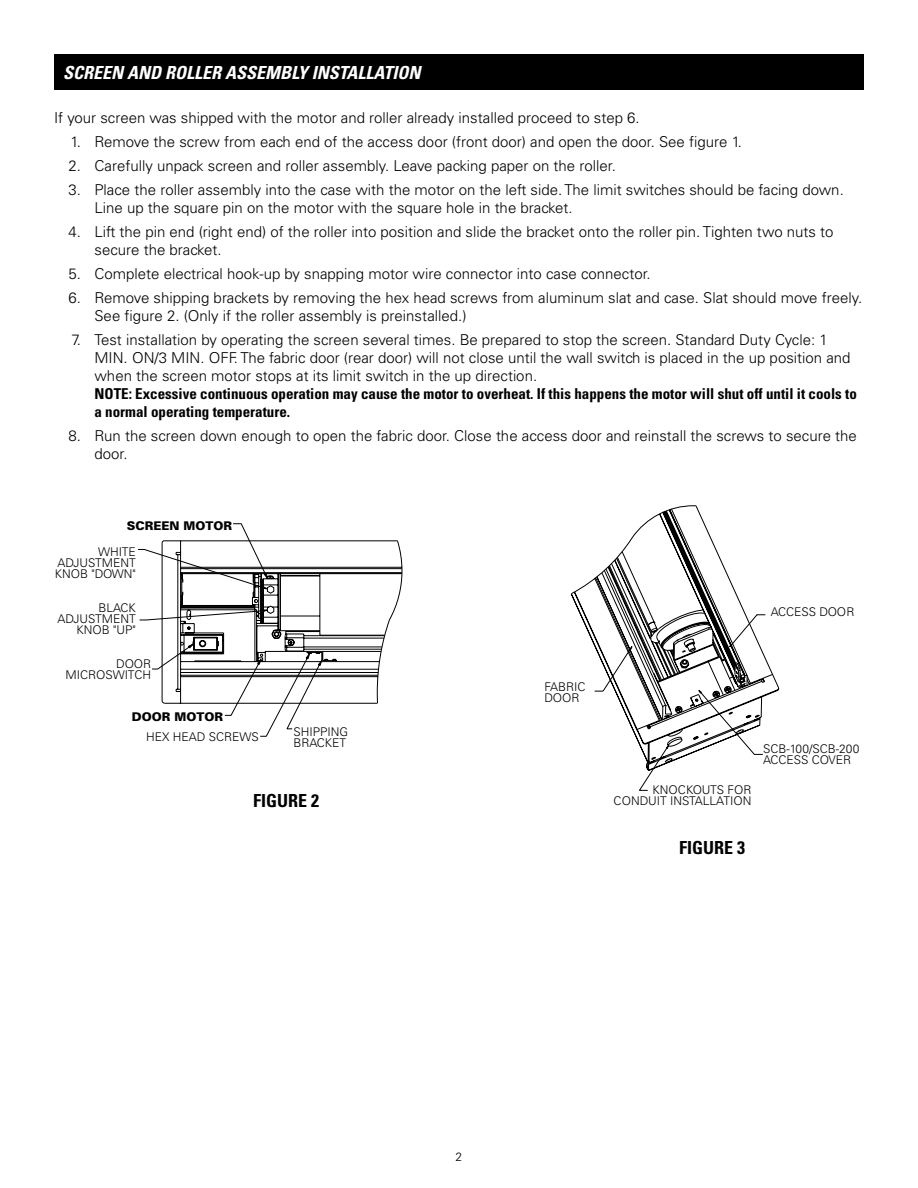
<style>
.page{position:relative;width:918px;height:1188px;background:#fff}
.page>*{position:absolute;margin:0;border:0;box-sizing:border-box;transform-origin:0 0}
.t1{font:italic 700 condensed 18px "Univers";color:#fff}
.t2{font:700 condensed 18px "Univers";color:#000}
.t3{font:300 15px/18px "Univers";color:#000}
.t4{font:700 condensed 15px/18px "Univers";color:#000}
.t5{font:300 12px/11.2px "Univers";color:#000}
.t6{font:900 12px "Univers";color:#000}
</style>
<div class="page">
<div style="left:54px;top:54px;width:810px;height:36px;background:#000"></div>
<svg style="left:138px;top:523px;width:264px;height:214px"></svg>
<svg style="left:571px;top:506px;width:208px;height:285px"></svg>
<p class="t1" style="left:63px;top:62px;width:359px">SCREEN AND ROLLER ASSEMBLY INSTALLATION</p>
<p class="t3" style="left:54px;top:108px;width:587px">If your screen was shipped with the motor and roller already installed proceed to step 6.</p>
<p class="t3" style="left:71px;top:132px;width:673px">1. Remove the screw from each end of the access door (front door) and open the door. See figure 1.</p>
<p class="t3" style="left:68px;top:156px;width:549px">2. Carefully unpack screen and roller assembly. Leave packing paper on the roller.</p>
<p class="t3" style="left:94px;top:180px;width:751px;text-indent:-26px">3. Place the roller assembly into the case with the motor on the left side. The limit switches should be facing down.<br>Line up the square pin on the motor with the square hole in the bracket.</p>
<p class="t3" style="left:95px;top:222px;width:741px;text-indent:-26px">4. Lift the pin end (right end) of the roller into position and slide the bracket onto the roller pin. Tighten two nuts to secure the bracket.</p>
<p class="t3" style="left:68px;top:264px;width:584px">5. Complete electrical hook-up by snapping motor wire connector into case connector.</p>
<p class="t3" style="left:95px;top:288px;width:769px;text-indent:-26px">6. Remove shipping brackets by removing the hex head screws from aluminum slat and case. Slat should move freely.<br>See figure 2. (Only if the roller assembly is preinstalled.)</p>
<p class="t3" style="left:95px;top:330px;width:758px;text-indent:-23px">7. Test installation by operating the screen several times. Be prepared to stop the screen. Standard Duty Cycle: 1<br>MIN. ON/3 MIN. OFF. The fabric door (rear door) will not close until the wall switch is placed in the up position and when the screen motor stops at its limit switch in the up direction.</p>
<p class="t4" style="left:95px;top:384px;width:764px">NOTE: Excessive continuous operation may cause the motor to overheat. If this happens the motor will shut off until it cools to a normal operating temperature.</p>
<p class="t3" style="left:95px;top:426px;width:764px;text-indent:-26px">8. Run the screen down enough to open the fabric door. Close the access door and reinstall the screws to secure the door.</p>
<p class="t6" style="left:127px;top:519px;width:107px">SCREEN MOTOR</p>
<p class="t5" style="left:55px;top:546px;width:83px;text-align:justify;text-indent:43px">WHITE ADJUSTMENT KNOB "DOWN"</p>
<p class="t5" style="left:57px;top:602px;width:80px;text-align:right">BLACK<br>ADJUSTMENT<br>KNOB "UP"</p>
<p class="t5" style="left:116px;top:658px;width:8px">door</p>
<p class="t5" style="left:66px;top:669px;width:9px">microswitch</p>
<p class="t6" style="left:132px;top:709px;width:93px">DOOR MOTOR</p>
<p class="t5" style="left:146px;top:731px;width:32px">he x headscrews</p>
<p class="t5" style="left:294px;top:726px;width:9px">shipping bracket</p>
<p class="t2" style="left:253px;top:789px;width:67px">FIGURE 2</p>
<p class="t5" style="left:544px;top:681px;width:10px">fabric door</p>
<p class="t5" style="left:771px;top:606px;width:9px">accessdoor</p>
<p class="t5" style="left:653px;top:784px;width:8px">knockoutsfor</p>
<p class="t5" style="left:614px;top:796px;width:8px">conduitinstallation</p>
<p class="t2" style="left:679px;top:837px;width:67px">FIGURE 3</p>
<p class="t5" style="left:763px;top:743px;width:9px">scb</p>
<p class="t5" style="left:786px;top:743px;width:35px">-100/scb</p>
<p class="t5" style="left:836px;top:743px;width:25px">-200</p>
<p class="t5" style="left:763px;top:754px;width:9px">accessco</p>
<p class="t5" style="left:828px;top:754px;width:16px">ver</p>
<p class="t5" style="left:456px;top:1151px;width:8px">2</p>
</div>
